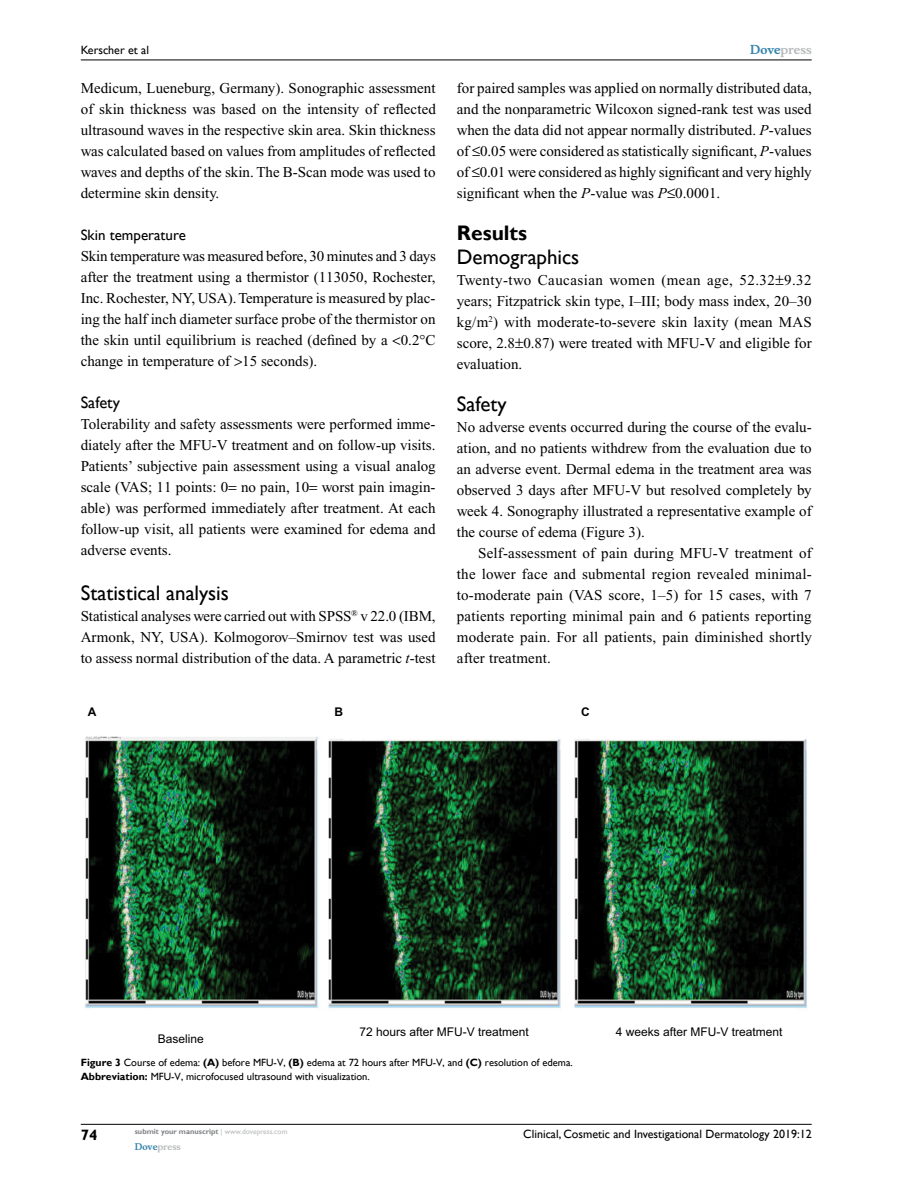
<style>
.page{position:relative;width:918px;height:1188px;background:#fff}
.page>*{position:absolute;margin:0;border:0;box-sizing:border-box;transform-origin:0 0}
.t1{font:21px "Gill Sans";color:#000}
.t2{font:700 21px "Gill Sans";color:#000}
.t3{font:16.5px "Gill Sans";color:#000}
.t4{font:15px/21px "Times New Roman";color:#000;text-align:justify}
.t5{font:15px "Gill Sans";color:#000}
.t6{font:700 15px "Gill Sans";color:#000}
.t7{font:12px "Gill Sans";color:#000}
.t8{font:12px "Arial";color:#000}
.t9{font:700 12px "Musee";color:#b8babc}
.t10{font:700 12px "Arial";color:#000}
.t11{font:10.5px/13.5px "Gill Sans";color:#000}
.t12{font:700 9px "Musee";color:#b8babc}
.t13{font:700 7.5px "Gill Sans";color:#808285}
.s1{font-style:italic}
.s2{color:#3785ad}
.s3{font-weight:700}
.s4{font-weight:400;color:#b8babc}
</style>
<div class="page">
<hr style="left:81px;top:1124px;width:731px;height:1px;background:#000">
<hr style="left:81px;top:60px;width:731px;height:1px;background:#000">
<img style="left:85px;top:736px;width:722px;height:273px">
<p class="t7" style="left:81px;top:43px;width:70px">Kerscher et al</p>
<p class="t4" style="left:81px;top:77px;width:357px">Medicum, Lueneburg, Germany). Sonographic assessment of skin thickness was based on the intensity of reflected ultrasound waves in the respective skin area. Skin thickness was calculated based on values from amplitudes of reflected waves and depths of the skin. The B-Scan mode was used to determine skin density.</p>
<p class="t5" style="left:81px;top:226px;width:107px">Skin temperature</p>
<p class="t4" style="left:81px;top:245px;width:357px">Skin temperature was measured before, 30 minutes and 3 days after the treatment using a thermistor (113050, Rochester, Inc. Rochester, NY, USA). Temperature is measured by plac&shy;ing the half inch diameter surface probe of the thermistor on the skin until equilibrium is reached (defined by a 0.2°C change in temperature of 15 seconds).</p>
<p class="t3" style="left:81px;top:392px;width:41px">Safety</p>
<p class="t4" style="left:81px;top:413px;width:356px">Tolerability and safety assessments were performed imme&shy;diately after the MFU-V treatment and on follow-up visits.<br>Patients’ subjective pain assessment using a visual analog scale (VAS; 11 points: 0 no pain, 10 worst pain imagin&shy;able) was performed immediately after treatment. At each follow-up visit, all patients were examined for edema and adverse events.</p>
<h1 class="t1" style="left:81px;top:580px;width:150px">Statistical analysis</h1>
<p class="t4" style="left:81px;top:605px;width:356px">Statistical analyses were carried out with SPSS<sup>®</sup> v 22.0 (IBM, Armonk, NY, USA). Kolmogorov–Smirnov test was used to assess normal distribution of the data. A parametric <span class="s1">t</span>-test</p>
<p class="t9" style="left:750px;top:43px;width:63px"><span class="s2">Dove</span>press</p>
<p class="t4" style="left:457px;top:77px;width:356px">for paired samples was applied on normally distributed data, and the nonparametric Wilcoxon signed-rank test was used when the data did not appear normally distributed. <span class="s1">P</span>-values of ≤0.05 were considered as statistically significant, <span class="s1">P</span>-values of ≤0.01 were considered as highly significant and very highly significant when the <span class="s1">P</span>-value was <span class="s1">P</span>≤0.0001.</p>
<h1 class="t2" style="left:457px;top:220px;width:72px">Results</h1>
<h1 class="t1" style="left:457px;top:244px;width:124px">Demographics</h1>
<p class="t4" style="left:457px;top:269px;width:356px">Twenty-two Caucasian women (mean age, 52.32 9.32 years; Fitzpatrick skin type, I–III; body mass index, 20–30 kg/m<sup>2</sup>) with moderate-to-severe skin laxity (mean MAS score, 2.8 0.87) were treated with MFU-V and eligible for evaluation.</p>
<h1 class="t1" style="left:457px;top:391px;width:51px">Safety</h1>
<p class="t4" style="left:457px;top:416px;width:356px">No adverse events occurred during the course of the evalu&shy;ation, and no patients withdrew from the evaluation due to an adverse event. Dermal edema in the treatment area was observed 3 days after MFU-V but resolved completely by week 4. Sonography illustrated a representative example of the course of edema (Figure 3).</p>
<p class="t4" style="left:457px;top:542px;width:357px;text-indent:21px">Self-assessment of pain during MFU-V treatment of the lower face and submental region revealed minimal&shy;to-moderate pain (VAS score, 1–5) for 15 cases, with 7 patients reporting minimal pain and 6 patients reporting moderate pain. For all patients, pain diminished shortly after treatment.</p>
<p class="t10" style="left:88px;top:703px;width:10px">A</p>
<p class="t10" style="left:335px;top:703px;width:10px">B</p>
<p class="t10" style="left:581px;top:703px;width:10px">C</p>
<p class="t8" style="left:158px;top:1030px;width:48px">Baseline</p>
<p class="t8" style="left:359px;top:1023px;width:171px">72 hours after MFU-V treatment</p>
<p class="t8" style="left:616px;top:1023px;width:168px">4 weeks after MFU-V treatment</p>
<p class="t11" style="left:81px;top:1056px;width:494px"><span class="s3">Figure 3</span> Course of edema: <span class="s3">(A)</span> before MFU-V, <span class="s3">(B)</span> edema at 72 hours after MFU-V, and <span class="s3">(C)</span> resolution of edema.<br><span class="s3">Abbreviation:</span> MFU-V, microfocused ultrasound with visualization.</p>
<p class="t6" style="left:81px;top:1126px;width:18px">74</p>
<p class="t13" style="left:135px;top:1127px;width:154px">submit your manuscript <span class="s4">| www.dovepress.com</span></p>
<p class="t12" style="left:135px;top:1141px;width:48px"><span class="s2">Dove</span>press</p>
<p class="t7" style="left:523px;top:1127px;width:290px">Clinical, Cosmetic and Investigational Dermatology 2019:12</p>
</div>
